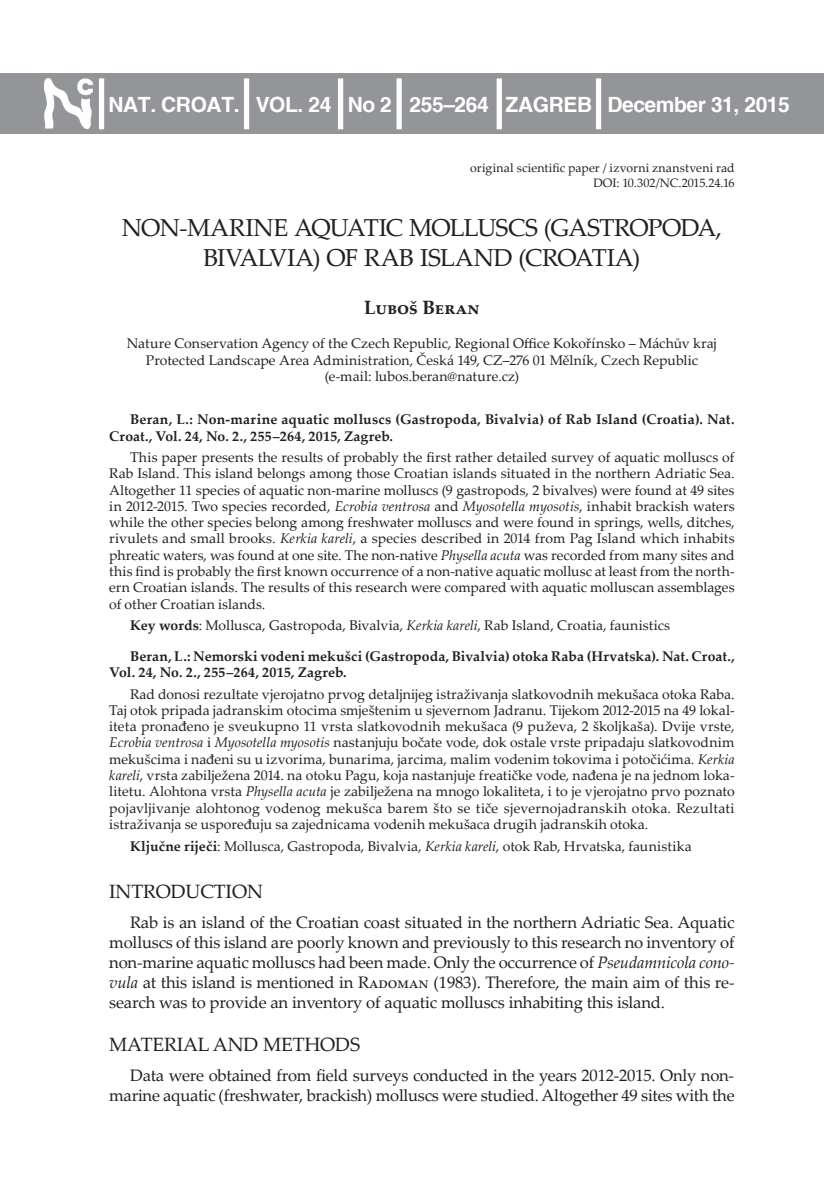
<style>
.page{position:relative;width:824px;height:1191px;background:#fff}
.page>*{position:absolute;margin:0;border:0;box-sizing:border-box;transform-origin:0 0}
.t1{font:24.5px/29.4px "Palatino Linotype";letter-spacing:-.02em;color:#231f20}
.t2{font:700 21px "H Sans";letter-spacing:-.02em;color:#fff}
.t3{font:19.25px "Palatino Linotype";letter-spacing:-.005em;color:#231f20}
.t4{font:700 19.25px "Palatino Linotype";letter-spacing:.005em;color:#231f20}
.t5{font:16.62px/19.9px "Palatino Linotype";letter-spacing:-.015em;color:#231f20;text-align:justify}
.t6{font:14px/16.3px "Palatino Linotype";letter-spacing:.005em;color:#231f20;text-align:justify}
.t7{font:700 14px/16.3px "Palatino Linotype";letter-spacing:.01em;color:#231f20}
.t8{font:12.25px/14.7px "Palatino Linotype";color:#231f20;text-align:right}
.s1{font-style:italic}
.s2{font-weight:700}
</style>
<div class="page">
<div style="left:0;top:73px;width:823px;height:61px;background:#939598"></div>
<img style="left:45px;top:78px;width:47px;height:50px">
<div style="left:99px;top:78px;width:5px;height:51px;background:#fff"></div>
<div style="left:244px;top:78px;width:5px;height:51px;background:#fff"></div>
<div style="left:338px;top:78px;width:5px;height:51px;background:#fff"></div>
<div style="left:396px;top:78px;width:6px;height:51px;background:#fff"></div>
<div style="left:496px;top:78px;width:6px;height:51px;background:#fff"></div>
<div style="left:596px;top:78px;width:5px;height:51px;background:#fff"></div>
<h2 class="t2" style="left:108px;top:92px;width:682px">NAT. CROAT. VOL. 24 No 2 255–264 ZAGREB December 31, 2015</h2>
<p class="t8" style="left:470px;top:160px;width:266px">original scientific paper / izvorni znanstveni rad<br>DOI: 10.302/NC.2015.24.16</p>
<h1 class="t1" style="left:122px;top:212px;width:20px">non</h1>
<h1 class="t1" style="left:203px;top:212px;width:520px;text-indent:-24px">-marin e aquatic molluscs (gastropoda, bivalvia) of Rab Island (croatia)</h1>
<h3 class="t4" style="left:364px;top:293px;width:117px">Luboš Beran</h3>
<p class="t6" style="left:127px;top:334px;width:591px;line-height:16.8px;text-align:center">Nature Conservation Agency of the Czech Republic, Regional Office Kokořínsko – Máchův kraj<br>Protected Landscape Area Administration, Česká 149, CZ–276 01 Mělník, Czech Republic (e-mail: lubos.beran@nature.cz)</p>
<p class="t7" style="left:109px;top:411px;width:626px;text-indent:21px">Beran, L.: Non-marine aquatic molluscs (Gastropoda, Bivalvia) of Rab Island (Croatia). Nat.<br>Croat., Vol. 24, No. 2., 255–264, 2015, Zagreb.</p>
<p class="t6" style="left:109px;top:448px;width:627px;text-indent:21px">This paper presents the results of probably the first rather detailed survey of aquatic molluscs of Rab Island. This island belongs among those Croatian islands situated in the northern Adriatic Sea.<br>Altogether 11 species of aquatic non-marine molluscs (9 gastropods, 2 bivalves) were found at 49 sites in 2012-2015. Two species recorded, <span class="s1">Ecrobia ventrosa</span> and <span class="s1">Myosotella myosotis</span>, inhabit brackish waters while the other species belong among freshwater molluscs and were found in springs, wells, ditches, rivulets and small brooks. <span class="s1">Kerkia kareli</span>, a species described in 2014 from Pag Island which inhabits phreatic waters, was found at one site. The non-native <span class="s1">Physella acuta</span> was recorded from many sites and this find is probably the first known occurrence of a non-native aquatic mollusc at least from the north&shy;ern Croatian islands. The results of this research were compared with aquatic molluscan assemblages of other Croatian islands.</p>
<p class="t6" style="left:130px;top:616px;width:541px"><span class="s2">Key words</span>: Mollusca, Gastropoda, Bivalvia, <span class="s1">Kerkia kareli</span>, Rab Island, Croatia, faunistics</p>
<p class="t7" style="left:109px;top:647px;width:627px;text-indent:21px">Beran, L.: Nemorski vodeni mekušci (Gastropoda, Bivalvia) otoka Raba (Hrvatska). Nat. Croat.,<br>Vol. 24, No. 2., 255–264, 2015, Zagreb.</p>
<p class="t6" style="left:109px;top:685px;width:627px;text-indent:21px">Rad donosi rezultate vjerojatno prvog detaljnijeg istraživanja slatkovodnih mekušaca otoka Raba.<br>Taj otok pripada jadranskim otocima smještenim u sjevernom Jadranu. Tijekom 2012-2015 na 49 lokal&shy;iteta pronađeno je sveukupno 11 vrsta slatkovodnih mekušaca (9 puževa, 2 školjkaša). Dvije vrste, <span class="s1">Ecrobia ventrosa</span> i <span class="s1">Myosotella myosotis</span> nastanjuju bočate vode, dok ostale vrste pripadaju slatkovodnim mekušcima i nađeni su u izvorima, bunarima, jarcima, malim vodenim tokovima i potočićima. <span class="s1">Kerkia kareli</span>, vrsta zabilježena 2014. na otoku Pagu, koja nastanjuje freatičke vode, nađena je na jednom loka&shy;litetu. Alohtona vrsta <span class="s1">Physella acuta</span> je zabilježena na mnogo lokaliteta, i to je vjerojatno prvo poznato pojavljivanje alohtonog vodenog mekušca barem što se tiče sjevernojadranskih otoka. Rezultati istraživanja se uspoređuju sa zajednicama vodenih mekušaca drugih jadranskih otoka.</p>
<p class="t6" style="left:130px;top:837px;width:563px"><span class="s2">Ključne riječi</span>: Mollusca, Gastropoda, Bivalvia, <span class="s1">Kerkia kareli</span>, otok Rab, Hrvatska, faunistika</p>
<h3 class="t3" style="left:109px;top:878px;width:155px">INTRODUCTION</h3>
<p class="t5" style="left:109px;top:912px;width:627px;text-indent:21px">Rab is an island of the Croatian coast situated in the northern Adriatic Sea. Aquatic molluscs of this island are poorly known and previously to this research no inventory of non-marine aquatic molluscs had been made. Only the occurrence of <span class="s1">Pseudamnicola cono&shy;vula</span> at this island is mentioned in Radoman (1983). Therefore, the main aim of this re&shy;search was to provide an inventory of aquatic molluscs inhabiting this island.</p>
<h3 class="t3" style="left:109px;top:1030px;width:15px">MATER</h3>
<h3 class="t3" style="left:177px;top:1030px;width:101px">IAL AND MET</h3>
<h3 class="t3" style="left:304px;top:1030px;width:56px">HODS</h3>
<p class="t5" style="left:109px;top:1064px;width:627px;text-align:right">Data were obtained from field surveys conducted in the years 2012-2015. Only non&shy;marine aquatic (freshwater, brackish) molluscs were studied. Altogether 49 sites with the</p>
</div>
